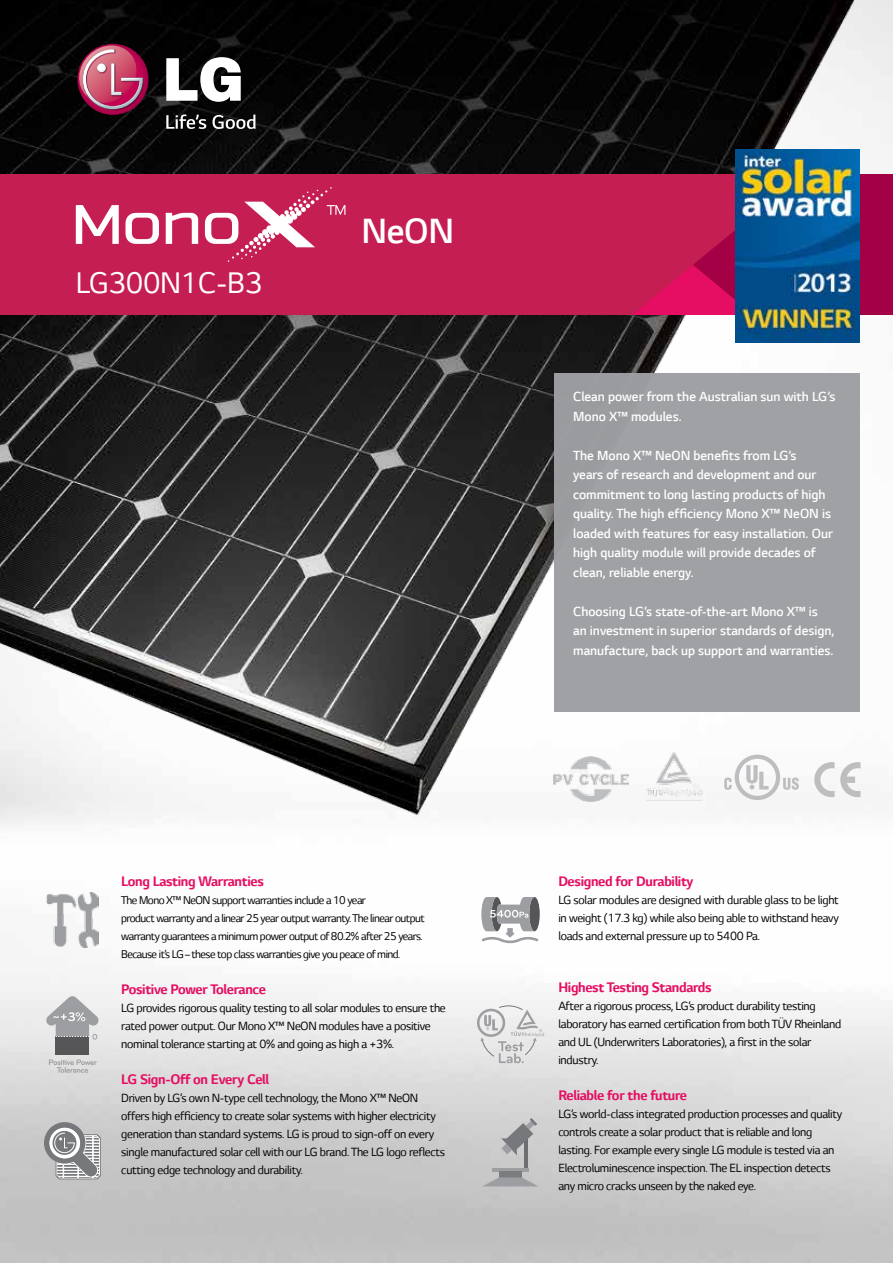
<style>
.page{position:relative;width:893px;height:1263px;background:#fff}
.page>*{position:absolute;margin:0;border:0;box-sizing:border-box;transform-origin:0 0}
.t1{font:300 39.9px "LG Smart";color:#fff}
.t2{font:33.9px "LG Smart";letter-spacing:-.01em;color:#fff}
.t3{font:700 15.75px "LG Smart";letter-spacing:-.02em;color:#e50e62}
.t4{font:300 15px/19.5px "LG Smart";color:#fff}
.t5{font:13.5px/18px "LG Smart";letter-spacing:-.02em;color:#000}
.t6{font:12.75px/18px "LG Smart";letter-spacing:-.04em;color:#000}
</style>
<div class="page">
<img style="left:0;top:0;width:893px;height:1263px">
<div style="left:555px;top:373px;width:305px;height:338px;background:#9d9fa2"></div>
<svg style="left:0;top:174px;width:893px;height:141px;background:#c31b52"></svg>
<svg style="left:481px;top:897px;width:59px;height:46px"></svg>
<div style="left:56px;top:1036px;width:33px;height:19px;background:#565659"></div>
<svg style="left:49px;top:1059px;width:48px;height:14px"></svg>
<svg style="left:46px;top:996px;width:53px;height:43px"></svg>
<svg style="left:477px;top:1005px;width:67px;height:58px"></svg>
<svg style="left:166px;top:213px;width:32px;height:31px"></svg>
<svg style="left:76px;top:205px;width:43px;height:39px"></svg>
<svg style="left:125px;top:213px;width:34px;height:31px"></svg>
<svg style="left:205px;top:187px;width:140px;height:75px"></svg>
<svg style="left:44px;top:1122px;width:57px;height:57px"></svg>
<img style="left:46px;top:892px;width:52px;height:55px">
<hr style="left:524px;top:1136px;width:4px;height:33px;background:#6d6e71">
<hr style="left:492px;top:1168px;width:37px;height:3px;background:#9c9ea1">
<div style="left:499px;top:1171px;width:23px;height:6px;background:#7b7c7f"></div>
<svg style="left:501px;top:1118px;width:36px;height:37px"></svg>
<svg style="left:482px;top:1177px;width:57px;height:9px"></svg>
<svg style="left:814px;top:762px;width:46px;height:35px"></svg>
<svg style="left:724px;top:755px;width:75px;height:45px"></svg>
<img style="left:645px;top:751px;width:57px;height:51px">
<img style="left:554px;top:756px;width:75px;height:46px">
<svg style="left:77px;top:44px;width:72px;height:71px"></svg>
<svg style="left:76px;top:46px;width:68px;height:65px;background:#a94e6a"></svg>
<svg style="left:166px;top:57px;width:75px;height:45px"></svg>
<svg style="left:166px;top:114px;width:40px;height:15px"></svg>
<svg style="left:212px;top:114px;width:44px;height:15px"></svg>
<img style="left:735px;top:149px;width:125px;height:193px">
<h2 class="t2" style="left:76px;top:265px;width:188px">LG300N1C-B3</h2>
<h1 class="t1" style="left:361px;top:209px;width:94px">NeON</h1>
<p class="t3" style="left:121px;top:872px;width:144px">Long Lasting Warranties</p>
<p class="t6" style="left:121px;top:891px;width:305px">The Mono X™ NeON support warranties include a 10 year<br>product warranty and a linear 25 year output warranty. The linear output warranty guarantees a minimum power output of 80.2% after 25 years.<br>Because it’s LG – these top class warranties give you peace of mind.</p>
<p class="t3" style="left:121px;top:980px;width:146px">Positive Power Tolerance</p>
<p class="t5" style="left:121px;top:998px;width:326px">LG provides rigorous quality testing to all solar modules to ensure the rated power output. Our Mono X™ NeON modules have a positive nominal tolerance starting at 0% and going as high a +3%.</p>
<p class="t3" style="left:121px;top:1070px;width:149px">LG Sign-Off on Every Cell</p>
<p class="t5" style="left:121px;top:1088px;width:325px">Driven by LG’s own N-type cell technology, the Mono X™ NeON offers high efficiency to create solar systems with higher electricity generation than standard systems. LG is proud to sign-off on every single manufactured solar cell with our LG brand. The LG logo reflects cutting edge technology and durability.</p>
<p class="t4" style="left:573px;top:387px;width:264px">Clean power from the Australian sun with LG’s<br>Mono X™ modules.</p>
<p class="t4" style="left:573px;top:446px;width:261px">The Mono X™ NeON benefits from LG’s<br>years of research and development and our commitment to long lasting products of high quality. The high efficiency Mono X™ NeON is loaded with features for easy installation. Our high quality module will provide decades of clean, reliable energy.</p>
<p class="t4" style="left:573px;top:602px;width:263px">Choosing LG’s state-of-the-art Mono X™ is an investment in superior standards of design, manufacture, back up support and warranties.</p>
<p class="t3" style="left:558px;top:872px;width:137px">Designed for Durability</p>
<p class="t5" style="left:558px;top:890px;width:282px;text-align:justify">LG solar modules are designed with durable glass to be light in weight (17.3 kg) while also being able to withstand heavy loads and external pressure up to 5400 Pa.</p>
<p class="t3" style="left:558px;top:978px;width:155px">Highest Testing Standards</p>
<p class="t5" style="left:558px;top:997px;width:284px">After a rigorous process, LG’s product durability testing laboratory has earned certification from both TÜV Rheinland and UL (Underwriters Laboratories), a first in the solar industry.</p>
<p class="t3" style="left:558px;top:1086px;width:130px">Reliable for the future</p>
<p class="t5" style="left:558px;top:1105px;width:285px">LG’s world-class integrated production processes and quality controls create a solar product that is reliable and long lasting. For example every single LG module is tested via an Electroluminescence inspection. The EL inspection detects any micro cracks unseen by the naked eye.</p>
</div>
